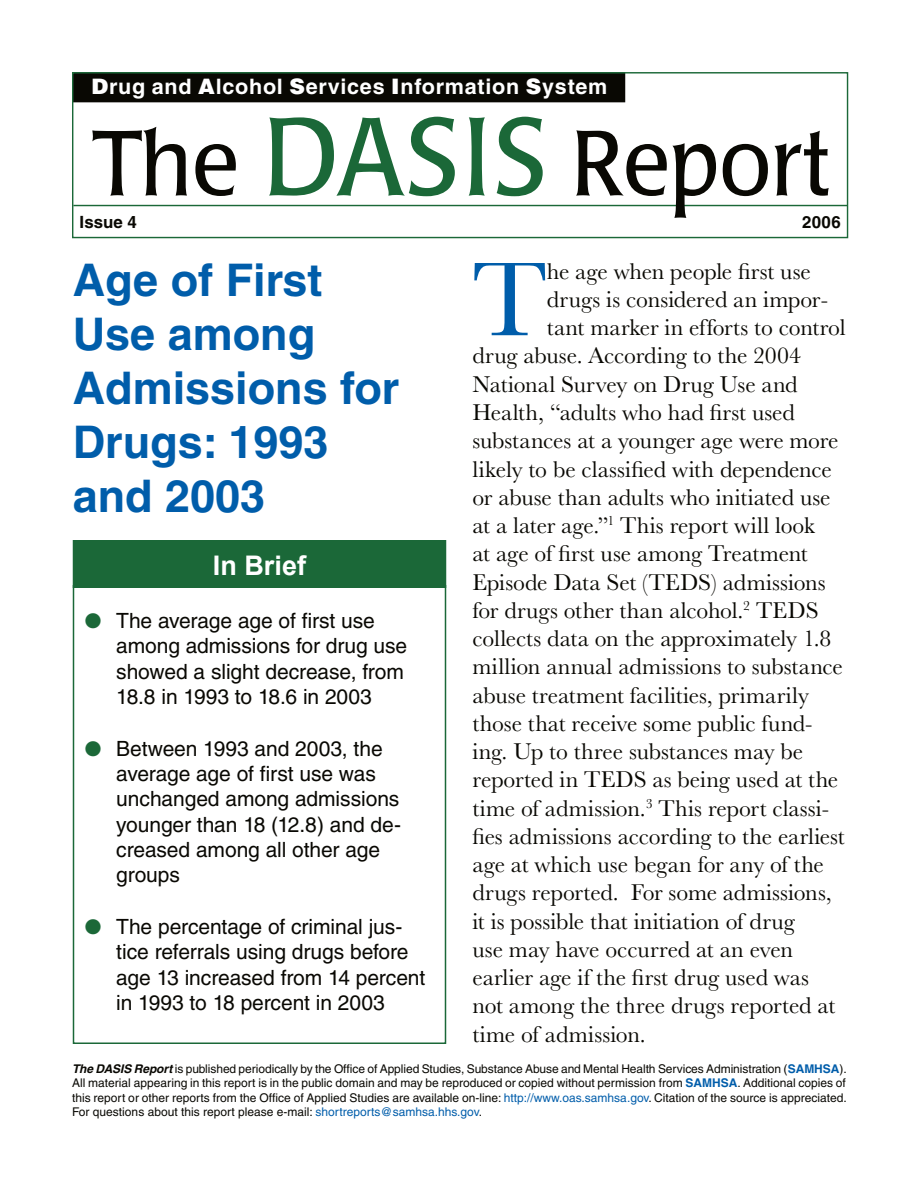
<style>
.page{position:relative;width:918px;height:1188px;background:#fff}
.page>*{position:absolute;margin:0;border:0;box-sizing:border-box;transform-origin:0 0}
.t1{font:109.5px "Poppl Laudatio";letter-spacing:.03em;color:#1b6838;scale:.94 1}
.Intro_Drop_Cap{font:108.3px "URW Basker T";color:#005daa}
.t2{font:91.2px "Poppl Laudatio";color:#090803;scale:.94 1}
.t3{font:700 45px/54px "Helvetica";color:#005daa}
.In_Brief_Head{font:700 27px "Arial";color:#fff}
.Intro_Drop_Cap-2{font:23.55px "URW Basker T";color:#090803}
.t4{font:700 21.3px "Helvetica";letter-spacing:.035em;color:#fff}
.t5{font:900 21.3px "Helvetica";color:#fff}
.Bulleted_List{font:21px/25.2px "Helvetica";letter-spacing:-.005em;color:#090803}
.t6{font:21px "Zapf Dingbats";color:#1b6838}
.DASIS_body_text{font:700 16.8px "Helvetica";letter-spacing:.01em;color:#090803}
._1st_Pg_Credit{font:12px/14.4px "Helvetica";color:#090803;text-align:justify}
.s1{font-weight:900}
.s2{font-size:91.2px;color:#090803}
.s3{font-weight:700;font-style:italic}
.s4{font-weight:700;color:#005daa}
.s5{color:#005daa}
</style>
<div class="page">
<div style="left:74px;top:541px;width:372px;height:46px;background:#1b6838"></div>
<div style="left:73px;top:540px;width:373px;height:48px;border:2px solid #1b6838"></div>
<div style="left:73px;top:73px;width:552px;height:29px;background:#090803"></div>
<hr style="left:73px;top:205px;width:774px;height:1px;background:#1b6838">
<div style="left:72px;top:72px;width:776px;height:166px;border:1px solid #1b6838"></div>
<div style="left:73px;top:585px;width:373px;height:459px;border:2px solid #1b6838"></div>
<p class="t4" style="left:92px;top:73px;width:464px"><span class="s1">D</span>rug and lcohol <span class="s1">S</span>ervices n<span class="s1">I</span> formation y</p>
<p class="t5" style="left:198px;top:72px;width:18px">A</p>
<p class="t4" style="left:526px;top:73px;width:83px"><span class="s1">S</span> stem</p>
<p class="t1" style="left:92px;top:96px;width:485px"><span class="s2">The</span> DASIS</p>
<p class="t2" style="left:571px;top:113px;width:277px">Report</p>
<p class="DASIS_body_text" style="left:80px;top:211px;width:59px">Issue 4</p>
<p class="DASIS_body_text" style="left:802px;top:211px;width:40px">2006</p>
<p class="t3" style="left:73px;top:252px;width:328px">Age of First<br>Use among<br>Admissions for<br>Drugs: 1993 and 2003</p>
<p class="Intro_Drop_Cap" style="left:472px;top:243px;width:76px">T</p>
<p class="Intro_Drop_Cap-2" style="left:547px;top:259px;width:265px">he age when people first use</p>
<p class="Intro_Drop_Cap-2" style="left:547px;top:287px;width:283px">drugs is considered an impor-</p>
<p class="Intro_Drop_Cap-2" style="left:547px;top:315px;width:300px">tant marker in efforts to control</p>
<p class="Intro_Drop_Cap-2" style="left:472px;top:344px;width:330px">drug abuse. According to the 2004</p>
<p class="Intro_Drop_Cap-2" style="left:472px;top:372px;width:327px">National Survey on Drug Use and</p>
<p class="Intro_Drop_Cap-2" style="left:472px;top:400px;width:324px">Health, “adults who had first used</p>
<p class="Intro_Drop_Cap-2" style="left:472px;top:428px;width:368px">substances at a younger age were more</p>
<p class="Intro_Drop_Cap-2" style="left:472px;top:457px;width:361px">likely to be classified with dependence</p>
<p class="Intro_Drop_Cap-2" style="left:472px;top:485px;width:360px">or abuse than adults who initiated use</p>
<p class="Intro_Drop_Cap-2" style="left:472px;top:513px;width:344px">at a later age.”<sup>1</sup> This report will look</p>
<p class="Intro_Drop_Cap-2" style="left:472px;top:541px;width:337px">at age of first use among Treatment</p>
<p class="Intro_Drop_Cap-2" style="left:472px;top:570px;width:355px">Episode Data Set (TEDS) admissions</p>
<p class="Intro_Drop_Cap-2" style="left:472px;top:598px;width:348px">for drugs other than alcohol.<sup>2</sup> TEDS</p>
<p class="Intro_Drop_Cap-2" style="left:472px;top:626px;width:360px">collects data on the approximately 1.8</p>
<p class="Intro_Drop_Cap-2" style="left:472px;top:654px;width:372px">million annual admissions to substance</p>
<p class="Intro_Drop_Cap-2" style="left:472px;top:683px;width:338px">abuse treatment facilities, primarily</p>
<p class="Intro_Drop_Cap-2" style="left:472px;top:711px;width:342px">those that receive some public fund-</p>
<p class="Intro_Drop_Cap-2" style="left:472px;top:739px;width:332px">ing. Up to three substances may be</p>
<p class="Intro_Drop_Cap-2" style="left:472px;top:767px;width:367px">reported in TEDS as being used at the</p>
<p class="Intro_Drop_Cap-2" style="left:472px;top:796px;width:358px">time of admission.<sup>3</sup> This report classi-</p>
<p class="Intro_Drop_Cap-2" style="left:472px;top:824px;width:374px">fies admissions according to the earliest</p>
<p class="Intro_Drop_Cap-2" style="left:472px;top:852px;width:353px">age at which use began for any of the</p>
<p class="Intro_Drop_Cap-2" style="left:472px;top:880px;width:361px">drugs reported. For some admissions,</p>
<p class="Intro_Drop_Cap-2" style="left:472px;top:909px;width:324px">it is possible that initiation of drug</p>
<p class="Intro_Drop_Cap-2" style="left:472px;top:937px;width:322px">use may have occurred at an even</p>
<p class="Intro_Drop_Cap-2" style="left:472px;top:965px;width:338px">earlier age if the first drug used was</p>
<p class="Intro_Drop_Cap-2" style="left:472px;top:994px;width:364px">not among the three drugs reported at</p>
<p class="Intro_Drop_Cap-2" style="left:472px;top:1022px;width:175px">time of admission.</p>
<p class="In_Brief_Head" style="left:213px;top:547px;width:95px">In Brief</p>
<p class="Bulleted_List" style="left:116px;top:608px;width:292px">The average age of first use among admissions for drug use showed a slight decrease, from<br>18.8 in 1993 to 18.6 in 2003</p>
<p class="Bulleted_List" style="left:116px;top:736px;width:286px">Between 1993 and 2003, the average age of first use was unchanged among admissions younger than 18 (12.8) and de&shy;creased among all other age groups</p>
<p class="Bulleted_List" style="left:116px;top:914px;width:310px">The percentage of criminal jus&shy;tice referrals using drugs before age 13 increased from 14 percent in 1993 to 18 percent in 2003</p>
<p class="t6" style="left:85px;top:611px;width:18px">●</p>
<p class="t6" style="left:85px;top:739px;width:18px">●</p>
<p class="t6" style="left:85px;top:917px;width:18px">●</p>
<p class="_1st_Pg_Credit" style="left:72px;top:1061px;width:776px"><span class="s3">The DASIS Report</span> is published periodically by the Office of Applied Studies, Substance Abuse and Mental Health Services Administration (<span class="s4">SAMHSA</span>).<br>All material appearing in this report is in the public domain and may be reproduced or copied without permission from <span class="s4">SAMHSA</span>. Additional copies of this report or other reports from the Office of Applied Studies are available on-line: <span class="s5">http://www.oas.samhsa.gov</span>. Citation of the source is appreciated.<br>For questions about this report please e-mail: <span class="s5">shortreports@samhsa.hhs.gov</span>.</p>
</div>
